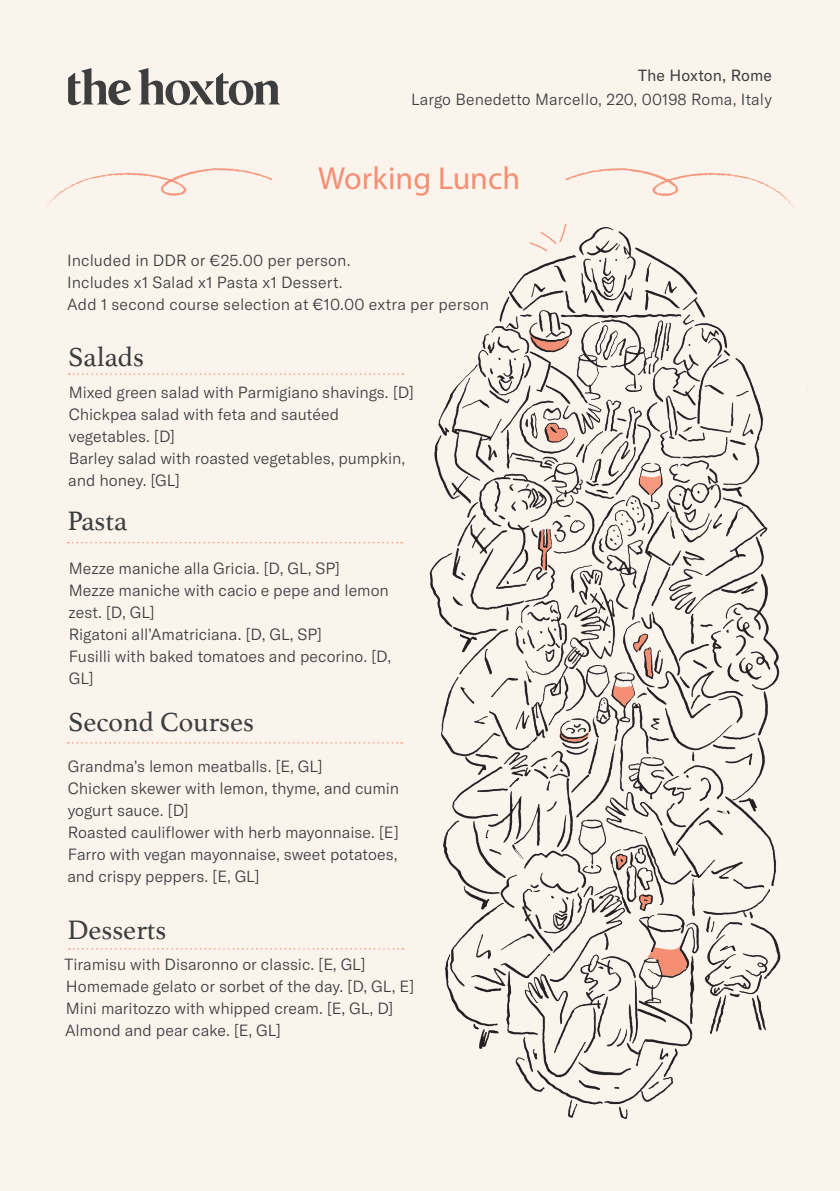
<style>
.page{position:relative;width:840px;height:1191px;background:#fff}
.page>*{position:absolute;margin:0;border:0;box-sizing:border-box;transform-origin:0 0}
.t1{font:32px "Myriad Pro";color:#f58f73}
.Paragraph_Style_2{font:28px "Athelas";color:#3e3e3f}
.Paragraph_Style_2-2{font:300 16px/22px "GT America";color:#3e3e3f}
.t2{font:16px "GT America";letter-spacing:.01em;color:#3e3e3f}
</style>
<div class="page">
<div style="left:0;top:0;width:839px;height:1191px;background:#faf4ed"></div>
<svg style="left:68px;top:68px;width:63px;height:38px"></svg>
<svg style="left:138px;top:68px;width:142px;height:37px"></svg>
<svg style="left:69px;top:373px;width:334px;height:2px"></svg>
<svg style="left:68px;top:542px;width:334px;height:1px"></svg>
<svg style="left:69px;top:948px;width:334px;height:1px"></svg>
<img style="left:429px;top:227px;width:379px;height:892px">
<svg style="left:528px;top:223px;width:39px;height:30px"></svg>
<svg style="left:47px;top:168px;width:226px;height:39px"></svg>
<svg style="left:565px;top:168px;width:229px;height:40px"></svg>
<svg style="left:68px;top:742px;width:334px;height:1px"></svg>
<p class="t2" style="left:637px;top:66px;width:135px">The Hoxton, Rome</p>
<p class="Paragraph_Style_2-2" style="left:411px;top:89px;width:362px">Largo Benedetto Marcello, 220, 00198 Roma, Italy</p>
<p class="t1" style="left:318px;top:159px;width:203px">Working Lunch</p>
<p class="Paragraph_Style_2-2" style="left:67px;top:249px;width:285px">Included in DDR or €25.00 per person.</p>
<p class="Paragraph_Style_2-2" style="left:67px;top:271px;width:277px">Includes x1 Salad x1 Pasta x1 Dessert.</p>
<p class="Paragraph_Style_2-2" style="left:67px;top:293px;width:423px">Add 1 second course selection at €10.00 extra per person</p>
<p class="Paragraph_Style_2" style="left:68px;top:334px;width:77px">Salads</p>
<p class="Paragraph_Style_2-2" style="left:69px;top:381px;width:346px">Mixed green salad with Parmigiano shavings. [D]</p>
<p class="Paragraph_Style_2-2" style="left:69px;top:403px;width:272px">Chickpea salad with feta and sautéed vegetables. [D]</p>
<p class="Paragraph_Style_2-2" style="left:68px;top:447px;width:338px">Barley salad with roasted vegetables, pumpkin, and honey. [GL]</p>
<p class="Paragraph_Style_2" style="left:67px;top:499px;width:61px">Pasta</p>
<p class="Paragraph_Style_2-2" style="left:69px;top:557px;width:273px">Mezze maniche alla Gricia. [D, GL, SP]</p>
<p class="Paragraph_Style_2-2" style="left:68px;top:579px;width:322px">Mezze maniche with cacio e pepe and lemon zest. [D, GL]</p>
<p class="Paragraph_Style_2-2" style="left:69px;top:623px;width:255px">Rigatoni all’Amatriciana. [D, GL, SP]</p>
<p class="Paragraph_Style_2-2" style="left:69px;top:645px;width:324px">Fusilli with baked tomatoes and pecorino. [D,<br>GL]</p>
<p class="Paragraph_Style_2" style="left:68px;top:699px;width:187px">Second Courses</p>
<p class="Paragraph_Style_2-2" style="left:68px;top:755px;width:256px">Grandma’s lemon meatballs. [E, GL]</p>
<p class="Paragraph_Style_2-2" style="left:68px;top:777px;width:333px">Chicken skewer with lemon, thyme, and cumin yogurt sauce. [D]</p>
<p class="Paragraph_Style_2-2" style="left:68px;top:821px;width:332px">Roasted cauliflower with herb mayonnaise. [E]</p>
<p class="Paragraph_Style_2-2" style="left:67px;top:843px;width:331px">Farro with vegan mayonnaise, sweet potatoes, and crispy peppers. [E, GL]</p>
<p class="Paragraph_Style_2" style="left:67px;top:907px;width:100px">Desserts</p>
<p class="Paragraph_Style_2-2" style="left:65px;top:953px;width:302px">Tiramisu with Disaronno or classic. [E, GL]</p>
<p class="Paragraph_Style_2-2" style="left:66px;top:975px;width:350px">Homemade gelato or sorbet of the day. [D, GL, E]</p>
<p class="Paragraph_Style_2-2" style="left:66px;top:997px;width:329px">Mini maritozzo with whipped cream. [E, GL, D]</p>
<p class="Paragraph_Style_2-2" style="left:65px;top:1019px;width:218px">Almond and pear cake. [E, GL]</p>
</div>
